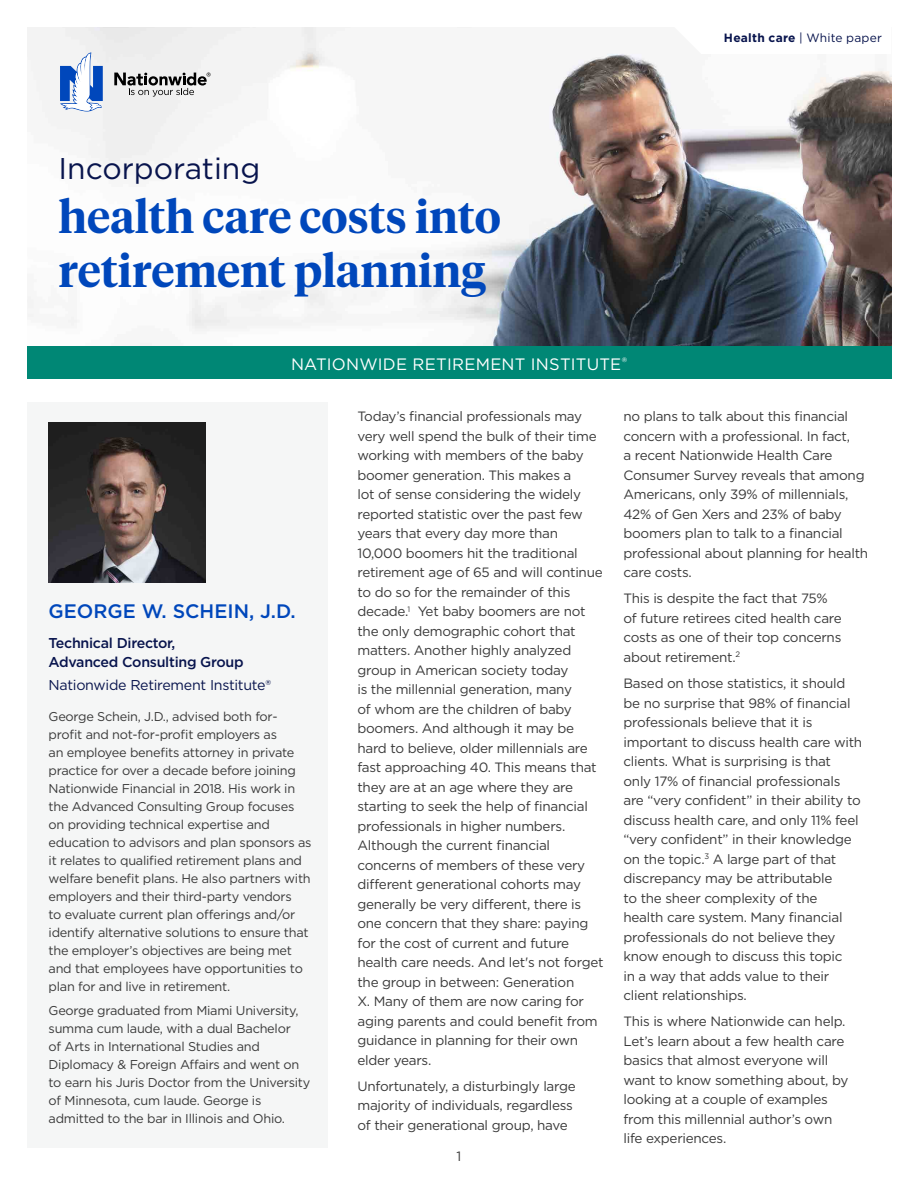
<style>
.page{position:relative;width:918px;height:1188px;background:#fff}
.page>*{position:absolute;margin:0;border:0;box-sizing:border-box;transform-origin:0 0}
.t1{font:600 45px/54px "Tiempos Headline";color:#0047bb}
.t2{font:30px "Gotham";color:#08144d}
.subhead_2{font:500 19.5px "Gotham";color:#0047bb}
.t3{font:16.5px "Gotham";letter-spacing:.015em;color:#fff}
.subhead_2-2{font:500 14.25px/19.5px "Gotham";letter-spacing:-.02em;color:#08144d}
.subhead_2-3{font:14.25px "Gotham";letter-spacing:-.02em;color:#08144d}
.Body_copy{font:13.5px/19.5px "Gotham";letter-spacing:-.02em;color:#393939}
.Body_copy-2{font:12.75px/18px "Gotham";letter-spacing:-.02em;color:#393939}
.t4{font:12px "Gotham";letter-spacing:.015em;color:#08144d}
.s1{font-weight:700}
</style>
<div class="page">
<img style="left:27px;top:27px;width:864px;height:320px">
<svg style="left:671px;top:27px;width:30px;height:27px"></svg>
<div style="left:701px;top:27px;width:190px;height:27px;background:#fff"></div>
<div style="left:27px;top:347px;width:864px;height:32px;background:#008775"></div>
<div style="left:27px;top:402px;width:300px;height:746px;background:#f5f6f6"></div>
<img style="left:49px;top:422px;width:156px;height:161px">
<svg style="left:60px;top:52px;width:43px;height:60px"></svg>
<svg style="left:114px;top:73px;width:97px;height:24px"></svg>
<h1 class="t2" style="left:59px;top:150px;width:203px">Incorporating</h1>
<h1 class="t1" style="left:59px;top:188px;width:444px">health care costs into retirement planning</h1>
<p class="t3" style="left:291px;top:353px;width:338px">NATIONWIDE RETIREMENT INSTITUTE<sup>®</sup></p>
<p class="t4" style="left:724px;top:30px;width:160px"><span class="s1">Health care</span> | White paper</p>
<p class="subhead_2" style="left:49px;top:599px;width:249px">GEORGE W. SCHEIN, J.D.</p>
<p class="subhead_2-2" style="left:49px;top:633px;width:197px">Technical Director,<br>Advanced Consulting Group</p>
<p class="subhead_2-3" style="left:49px;top:676px;width:224px">Nationwide Retirement Institute®</p>
<p class="Body_copy-2" style="left:49px;top:707px;width:265px">George Schein, J.D., advised both for&shy;profit and not-for-profit employers as<br>an employee benefits attorney in private practice for over a decade before joining Nationwide Financial in 2018. His work in the Advanced Consulting Group focuses on providing technical expertise and education to advisors and plan sponsors as it relates to qualified retirement plans and welfare benefit plans. He also partners with employers and their third-party vendors<br>to evaluate current plan offerings and/or identify alternative solutions to ensure that the employer’s objectives are being met and that employees have opportunities to plan for and live in retirement.</p>
<p class="Body_copy-2" style="left:49px;top:1002px;width:263px">George graduated from Miami University, summa cum laude, with a dual Bachelor<br>of Arts in International Studies and Diplomacy &amp; Foreign Affairs and went on to earn his Juris Doctor from the University of Minnesota, cum laude. George is admitted to the bar in Illinois and Ohio.</p>
<p class="Body_copy" style="left:357px;top:406px;width:248px">Today’s financial professionals may very well spend the bulk of their time working with members of the baby boomer generation. This makes a<br>lot of sense considering the widely reported statistic over the past few years that every day more than 10,000 boomers hit the traditional retirement age of 65 and will continue to do so for the remainder of this decade.<sup>1</sup> Yet baby boomers are not the only demographic cohort that matters. Another highly analyzed group in American society today<br>is the millennial generation, many<br>of whom are the children of baby boomers. And although it may be hard to believe, older millennials are fast approaching 40. This means that they are at an age where they are starting to seek the help of financial professionals in higher numbers.<br>Although the current financial concerns of members of these very different generational cohorts may generally be very different, there is one concern that they share: paying for the cost of current and future health care needs. And let's not forget the group in between: Generation<br>X. Many of them are now caring for aging parents and could benefit from guidance in planning for their own elder years.</p>
<p class="Body_copy" style="left:357px;top:1076px;width:220px">Unfortunately, a disturbingly large majority of individuals, regardless of their generational group, have</p>
<p class="Body_copy" style="left:457px;top:1146px;width:6px">1</p>
<p class="Body_copy" style="left:624px;top:406px;width:246px">no plans to talk about this financial concern with a professional. In fact,<br>a recent Nationwide Health Care<br>Consumer Survey reveals that among<br>Americans, only 39% of millennials,<br>42% of Gen Xers and 23% of baby boomers plan to talk to a financial professional about planning for health care costs.</p>
<p class="Body_copy" style="left:624px;top:589px;width:220px">This is despite the fact that 75% of future retirees cited health care costs as one of their top concerns about retirement.<sup>2</sup></p>
<p class="Body_copy" style="left:624px;top:673px;width:240px">Based on those statistics, it should be no surprise that 98% of financial professionals believe that it is important to discuss health care with clients. What is surprising is that<br>only 17% of financial professionals are “very confident” in their ability to discuss health care, and only 11% feel “very confident” in their knowledge on the topic.<sup>3</sup> A large part of that discrepancy may be attributable<br>to the sheer complexity of the<br>health care system. Many financial professionals do not believe they know enough to discuss this topic<br>in a way that adds value to their client relationships.</p>
<p class="Body_copy" style="left:624px;top:1012px;width:226px">This is where Nationwide can help.<br>Let’s learn about a few health care basics that almost everyone will want to know something about, by looking at a couple of examples from this millennial author’s own life experiences.</p>
</div>
